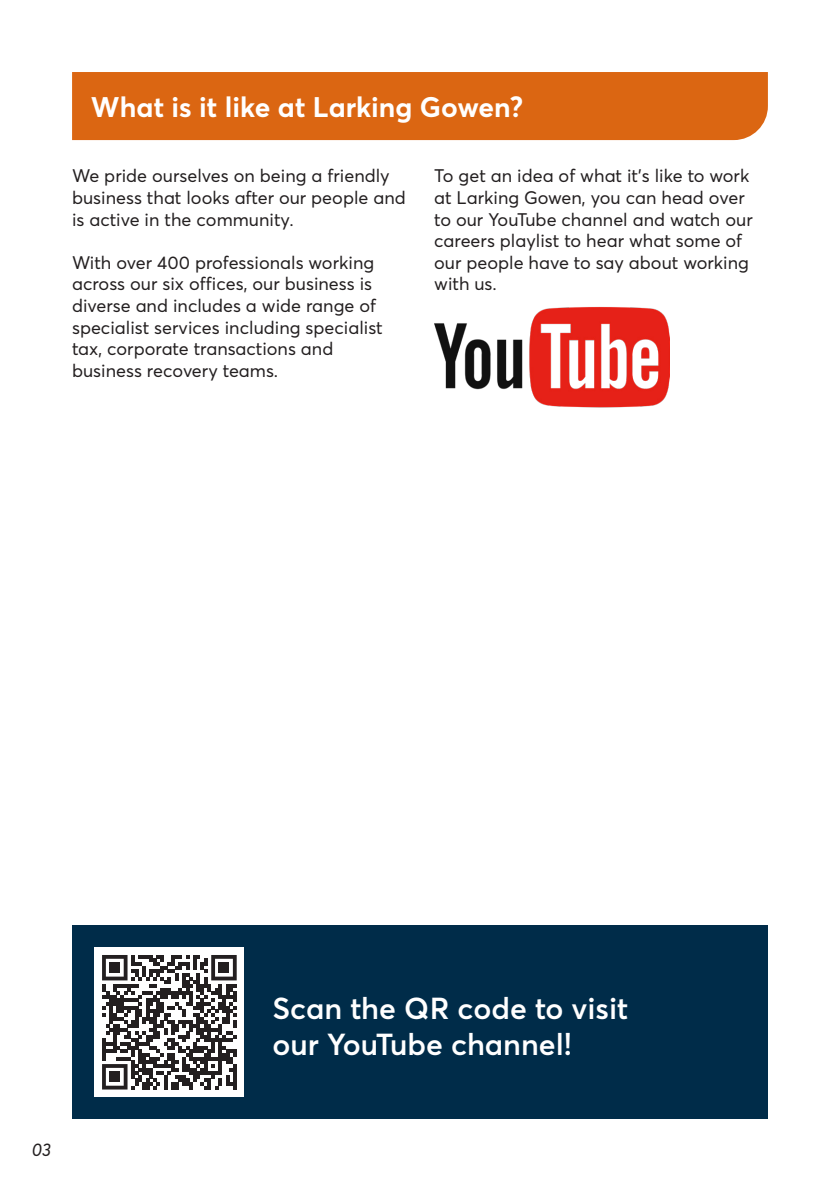
<style>
.page{position:relative;width:840px;height:1191px;background:#fff}
.page>*{position:absolute;margin:0;border:0;box-sizing:border-box;transform-origin:0 0}
.t1{font:600 30px "Averta";color:#fff}
.t2{font:700 28px "Averta";color:#fff}
.t3{font:18px/21.6px "Averta";color:#231f20}
.t4{font:italic 18px "Averta";color:#231f20}
</style>
<div class="page">
<div style="left:72px;top:72px;width:695px;height:68px;background:#db6612"></div>
<img style="left:434px;top:306px;width:235px;height:101px">
<div style="left:72px;top:925px;width:695px;height:194px;background:#002c49"></div>
<div style="left:95px;top:947px;width:149px;height:149px;background:#fff"></div>
<svg style="left:102px;top:955px;width:134px;height:134px"></svg>
<div style="left:109px;top:962px;width:11px;height:11px;background:#231f20"></div>
<div style="left:218px;top:962px;width:11px;height:11px;background:#231f20"></div>
<div style="left:109px;top:1071px;width:11px;height:11px;background:#231f20"></div>
<p class="t2" style="left:91px;top:89px;width:433px">What is it like at Larking Gowen?</p>
<p class="t3" style="left:72px;top:165px;width:335px">We pride ourselves on being a friendly business that looks after our people and is active in the community.</p>
<p class="t3" style="left:72px;top:251px;width:312px">With over 400 professionals working across our six offices, our business is diverse and includes a wide range of specialist services including specialist tax, corporate transactions and business recovery teams.</p>
<p class="t3" style="left:434px;top:165px;width:320px">To get an idea of what it’s like to work at Larking Gowen, you can head over to our YouTube channel and watch our careers playlist to hear what some of our people have to say about working with us.</p>
<p class="t4" style="left:32px;top:1137px;width:21px">03</p>
<p class="t1" style="left:272px;top:987px;width:357px">Scan the QR code to visit</p>
<p class="t1" style="left:272px;top:1023px;width:301px">our YouTube channel!</p>
</div>
